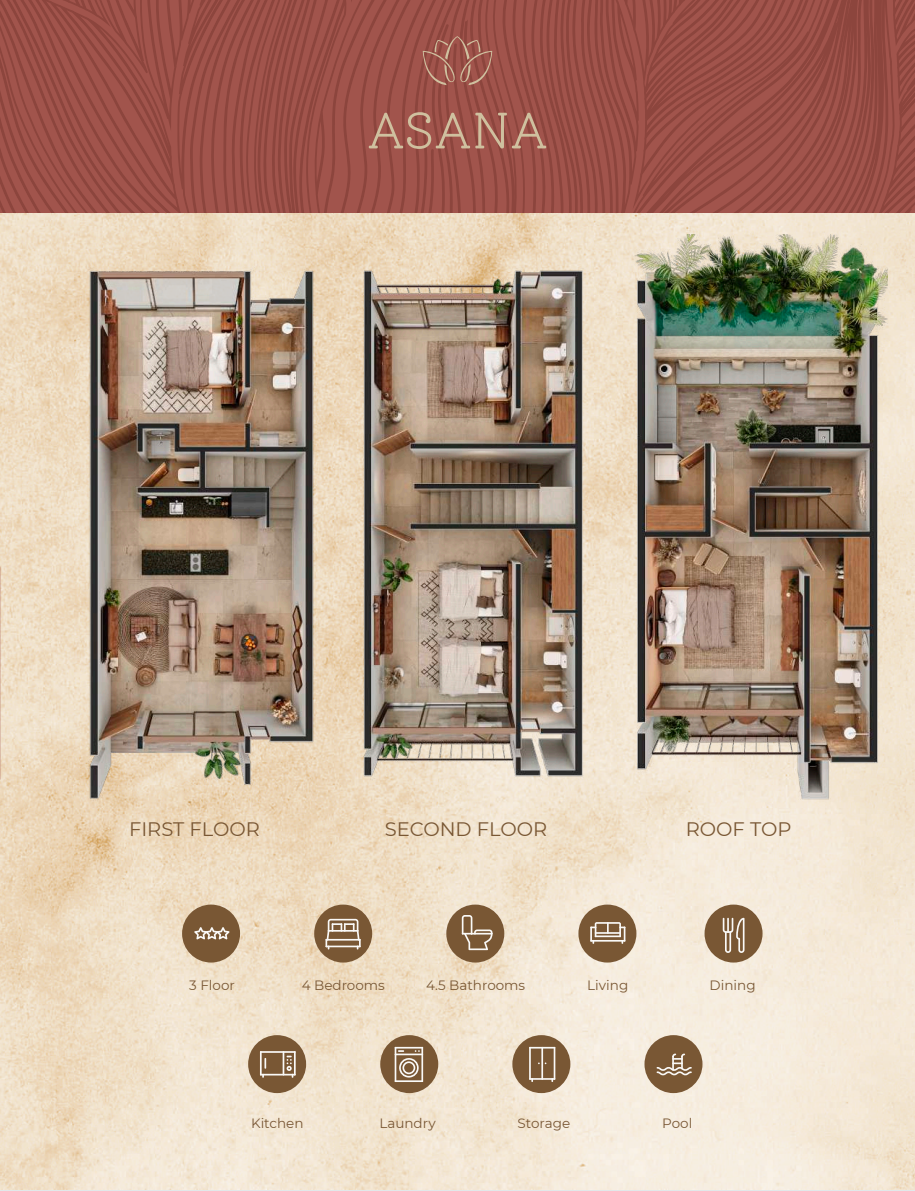
<style>
.page{position:relative;width:915px;height:1191px;background:#fff}
.page>*{position:absolute;margin:0;border:0;box-sizing:border-box;transform-origin:0 0}
.t1{font:300 51px "Solway";letter-spacing:-.02em;color:#cfc09f}
.t2{font:19.5px "Montserrat";color:#795734}
.t3{font:13.5px "Montserrat";color:#795734}
</style>
<div class="page">
<img style="left:0;top:213px;width:914px;height:976px">
<svg style="left:0;top:567px;width:1px;height:212px"></svg>
<svg style="left:884px;top:0;width:31px;height:213px;background:#974d45"></svg>
<svg style="left:845px;top:0;width:34px;height:213px;background:#944b43"></svg>
<svg style="left:845px;top:0;width:12px;height:209px;background:#944b43"></svg>
<img style="left:48px;top:267px;width:300px;height:534px">
<img style="left:337px;top:262px;width:266px;height:525px">
<img style="left:620px;top:234px;width:267px;height:566px">
<svg style="left:0;top:0;width:845px;height:213px;background:#994f47"></svg>
<div style="left:182px;top:904px;width:58px;height:58px;background:#795734;border-radius:50%"></div>
<div style="left:314px;top:904px;width:58px;height:58px;background:#795734;border-radius:50%"></div>
<div style="left:446px;top:904px;width:58px;height:58px;background:#795734;border-radius:50%"></div>
<div style="left:578px;top:904px;width:58px;height:58px;background:#795734;border-radius:50%"></div>
<div style="left:704px;top:904px;width:58px;height:58px;background:#795734;border-radius:50%"></div>
<div style="left:248px;top:1035px;width:58px;height:58px;background:#795734;border-radius:50%"></div>
<div style="left:380px;top:1035px;width:58px;height:58px;background:#795734;border-radius:50%"></div>
<div style="left:512px;top:1035px;width:58px;height:58px;background:#795734;border-radius:50%"></div>
<div style="left:644px;top:1035px;width:58px;height:58px;background:#795734;border-radius:50%"></div>
<svg style="left:325px;top:918px;width:35px;height:31px"></svg>
<svg style="left:722px;top:917px;width:22px;height:36px"></svg>
<svg style="left:656px;top:1053px;width:35px;height:22px"></svg>
<svg style="left:461px;top:915px;width:31px;height:35px"></svg>
<svg style="left:590px;top:922px;width:35px;height:22px"></svg>
<hr style="left:394px;top:1046px;width:29px;height:2px;background:#faf9f7">
<hr style="left:394px;top:1080px;width:29px;height:2px;background:#faf9f7">
<hr style="left:394px;top:1046px;width:2px;height:36px;background:#faf9f7">
<hr style="left:421px;top:1046px;width:2px;height:36px;background:#faf9f7">
<svg style="left:399px;top:1058px;width:19px;height:19px"></svg>
<hr style="left:394px;top:1053px;width:29px;height:2px;background:#faf9f7">
<svg style="left:398px;top:1050px;width:6px;height:2px"></svg>
<hr style="left:529px;top:1046px;width:1px;height:33px;background:#faf9f7">
<hr style="left:553px;top:1046px;width:2px;height:33px;background:#faf9f7">
<hr style="left:529px;top:1046px;width:26px;height:2px;background:#faf9f7">
<svg style="left:529px;top:1078px;width:26px;height:4px"></svg>
<hr style="left:541px;top:1046px;width:2px;height:33px;background:#faf9f7">
<svg style="left:194px;top:927px;width:35px;height:12px"></svg>
<hr style="left:260px;top:1051px;width:35px;height:1px;background:#faf9f7">
<hr style="left:260px;top:1073px;width:35px;height:2px;background:#faf9f7">
<svg style="left:260px;top:1051px;width:6px;height:26px"></svg>
<hr style="left:282px;top:1051px;width:2px;height:24px;background:#faf9f7">
<svg style="left:286px;top:1051px;width:9px;height:26px"></svg>
<h1 class="t1" style="left:366px;top:100px;width:184px">ASANA</h1>
<h2 class="t2" style="left:129px;top:815px;width:132px">FIRST FLOOR</h2>
<h2 class="t2" style="left:384px;top:815px;width:164px">SECOND FLOOR</h2>
<h2 class="t2" style="left:685px;top:815px;width:107px">ROOF TOP</h2>
<p class="t3" style="left:189px;top:976px;width:47px">3 Floor</p>
<p class="t3" style="left:301px;top:976px;width:85px">4 Bedrooms</p>
<p class="t3" style="left:426px;top:976px;width:101px">4.5 Bathrooms</p>
<p class="t3" style="left:587px;top:976px;width:42px">Living</p>
<p class="t3" style="left:709px;top:976px;width:47px">Dining</p>
<p class="t3" style="left:251px;top:1113px;width:54px">Kitchen</p>
<p class="t3" style="left:379px;top:1113px;width:58px">Laundry</p>
<p class="t3" style="left:517px;top:1113px;width:54px">Storage</p>
<p class="t3" style="left:662px;top:1113px;width:32px">Pool</p>
</div>
